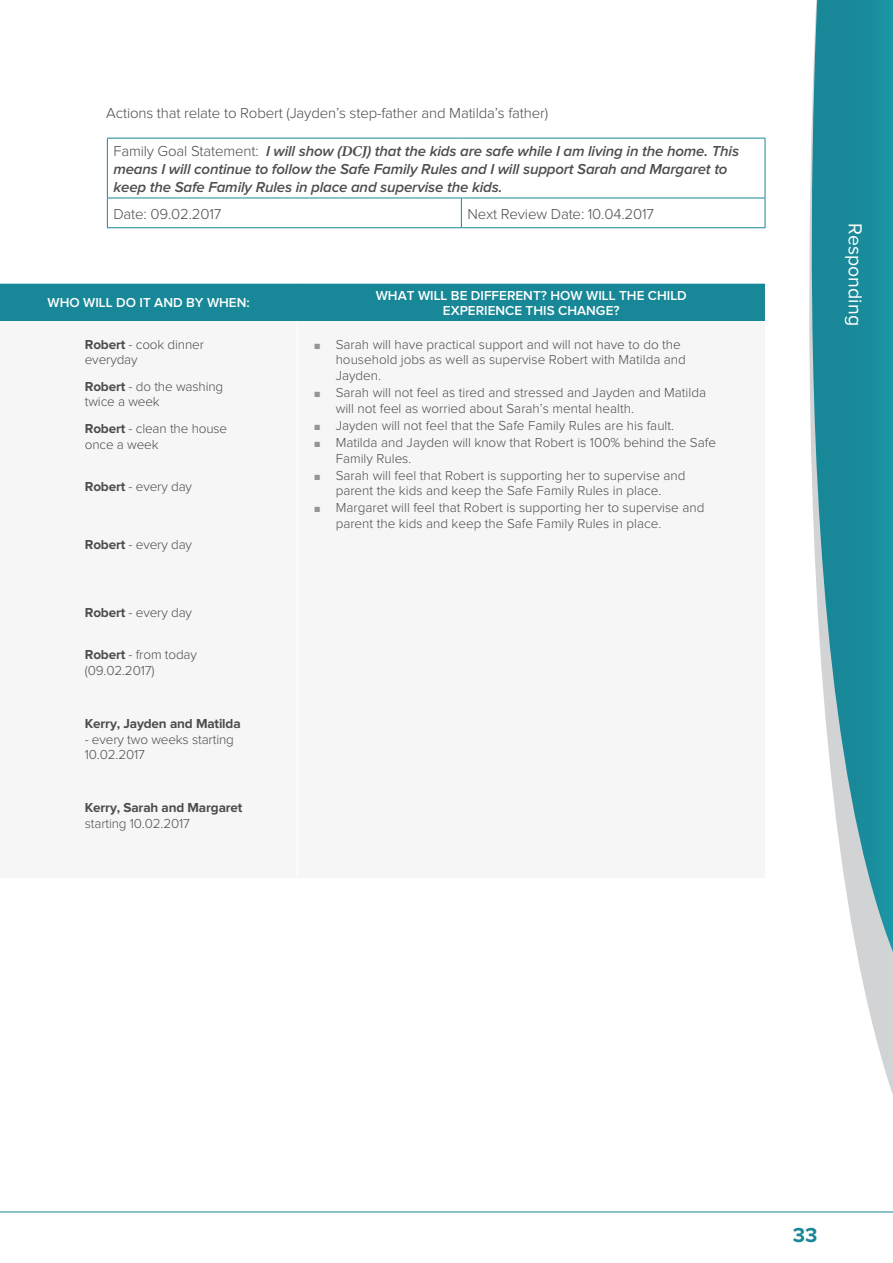
<style>
.page{position:relative;width:893px;height:1263px;background:#fff}
.page>*{position:absolute;margin:0;border:0;box-sizing:border-box;transform-origin:0 0}
.t1{font:700 21px "Proxima Nova";color:#188797}
.t2{font:19.5px "Proxima Nova";color:#fff}
.t3{font:italic 600 15px/18px "Proxima Nova";letter-spacing:-.01em;color:#4d4d4f}
.t4{font:300 15px "Proxima Nova";letter-spacing:-.01em;color:#4d4d4f}
.t5{font:300 13.5px/15.8px "Proxima Nova";color:#4d4d4f}
.t6{font:600 13.5px/15px "Proxima Nova";color:#fff;text-align:center}
.t7{font:700 13.5px "Proxima Nova";letter-spacing:-.01em;color:#4d4d4f}
.s1{font-weight:300;font-style:normal}
.s2{font-family:"Minion Pro";font-weight:700}
.s3{font-weight:700}
.s4{color:#939598}
</style>
<div class="page">
<hr style="left:0;top:1212px;width:893px;height:1px;background:#188797">
<svg style="left:759px;top:137px;width:134px;height:958px"></svg>
<svg style="left:768px;top:0;width:125px;height:1023px"></svg>
<div style="left:297px;top:321px;width:468px;height:557px;background:#f6f6f6"></div>
<div style="left:0;top:321px;width:297px;height:557px;background:#f6f6f6"></div>
<hr style="left:765px;top:284px;width:1px;height:37px;background:#fff">
<hr style="left:297px;top:878px;width:468px;height:1px;background:#fff">
<hr style="left:297px;top:321px;width:1px;height:557px;background:#fff">
<hr style="left:107px;top:138px;width:354px;height:1px;background:#188797">
<hr style="left:107px;top:138px;width:1px;height:60px;background:#188797">
<hr style="left:461px;top:138px;width:304px;height:1px;background:#188797">
<hr style="left:765px;top:138px;width:1px;height:60px;background:#188797">
<hr style="left:107px;top:198px;width:354px;height:1px;background:#188797">
<svg style="left:107px;top:198px;width:1px;height:29px"></svg>
<hr style="left:461px;top:198px;width:304px;height:1px;background:#188797">
<svg style="left:461px;top:198px;width:1px;height:29px"></svg>
<svg style="left:765px;top:198px;width:1px;height:29px"></svg>
<hr style="left:107px;top:227px;width:354px;height:1px;background:#188797">
<hr style="left:461px;top:227px;width:304px;height:1px;background:#188797">
<div style="left:297px;top:283px;width:468px;height:38px;background:#188797"></div>
<div style="left:0;top:283px;width:297px;height:38px;background:#188797"></div>
<hr style="left:0;top:283px;width:297px;height:1px;background:#fff">
<hr style="left:297px;top:283px;width:468px;height:1px;background:#fff">
<p class="t4" style="left:106px;top:106px;width:443px">Actions that relate to Robert (Jayden’s step-father and Matilda’s father)</p>
<p class="t3" style="left:113px;top:143px;width:627px"><span class="s1">Family Goal Statement:</span> I will show (<span class="s2">DCJ</span>) that the kids are safe while I am living in the home. This means I will continue to follow the Safe Family Rules and I will support Sarah and Margaret to keep the Safe Family Rules in place and supervise the kids.</p>
<p class="t4" style="left:113px;top:207px;width:110px">Date: 09.02.2017</p>
<p class="t4" style="left:467px;top:207px;width:188px">Next Review Date: 10.04.2017</p>
<p class="t6" style="left:48px;top:296px;width:204px">WHO WILL DO IT AND BY WHEN:</p>
<p class="t6" style="left:376px;top:288px;width:313px">WHAT WILL BE DIFFERENT? HOW WILL THE CHILD<br>EXPERIENCE THIS CHANGE?</p>
<p class="t5" style="left:85px;top:337px;width:121px"><span class="s3">Robert</span> - cook dinner everyday</p>
<p class="t5" style="left:85px;top:379px;width:140px"><span class="s3">Robert</span> - do the washing twice a week</p>
<p class="t5" style="left:85px;top:421px;width:144px"><span class="s3">Robert</span> - clean the house once a week</p>
<p class="t5" style="left:85px;top:479px;width:109px"><span class="s3">Robert</span> - every day</p>
<p class="t5" style="left:85px;top:537px;width:109px"><span class="s3">Robert</span> - every day</p>
<p class="t5" style="left:85px;top:605px;width:109px"><span class="s3">Robert</span> - every day</p>
<p class="t5" style="left:85px;top:647px;width:114px"><span class="s3">Robert</span> - from today (09.02.2017)</p>
<h5 class="t7" style="left:85px;top:717px;width:157px">Kerry, Jayden and Matilda</h5>
<p class="t5" style="left:85px;top:732px;width:151px">- every two weeks starting<br>10.02.2017</p>
<h5 class="t7" style="left:85px;top:801px;width:159px">Kerry, Sarah and Margaret</h5>
<p class="t5" style="left:85px;top:816px;width:107px">starting 10.02.2017</p>
<p class="t5" style="left:336px;top:337px;width:352px;text-indent:-21px"><span class="s4">■</span> Sarah will have practical support and will not have to do the household jobs as well as supervise Robert with Matilda and<br>Jayden.</p>
<p class="t5" style="left:336px;top:385px;width:372px;text-indent:-21px"><span class="s4">■</span> Sarah will not feel as tired and stressed and Jayden and Matilda will not feel as worried about Sarah’s mental health.</p>
<p class="t5" style="left:314px;top:418px;width:361px"><span class="s4">■</span> Jayden will not feel that the Safe Family Rules are his fault.</p>
<p class="t5" style="left:336px;top:435px;width:382px;text-indent:-21px"><span class="s4">■</span> Matilda and Jayden will know that Robert is 100% behind the Safe<br>Family Rules.</p>
<p class="t5" style="left:314px;top:468px;width:373px;text-align:center"><span class="s4">■</span> Sarah will feel that Robert is supporting her to supervise and parent the kids and keep the Safe Family Rules in place.</p>
<p class="t5" style="left:336px;top:501px;width:370px;text-indent:-21px"><span class="s4">■</span> Margaret will feel that Robert is supporting her to supervise and parent the kids and keep the Safe Family Rules in place.</p>
<p class="t2" style="left:864px;top:223px;width:104px;rotate:90deg">Responding</p>
<p class="t1" style="left:793px;top:1226px;width:26px">33</p>
</div>
